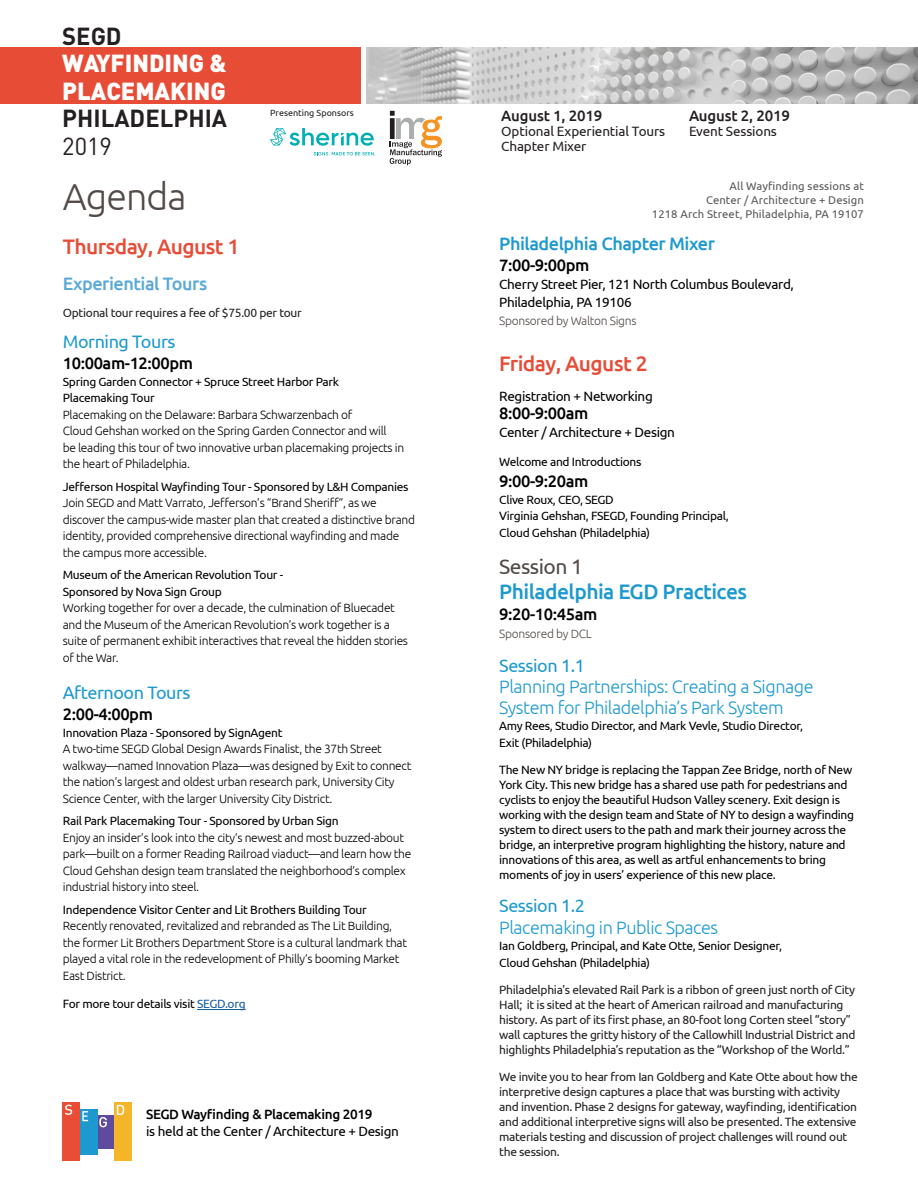
<style>
.page{position:relative;width:918px;height:1188px;background:#fff}
.page>*{position:absolute;margin:0;border:0;box-sizing:border-box;transform-origin:0 0}
.t1{font:300 37.5px "Ubuntu";letter-spacing:-.025em;color:#524a47}
.t2{font:900 24.3px/27.5px "DIN";color:#fff}
.t3{font:700 24.3px "DIN";color:#241f21}
.t4{font:24.3px "DIN";color:#241f21}
.t5{font:500 21px "Ubuntu";letter-spacing:-.025em;color:#e64d38}
.t6{font:500 21px "Ubuntu";letter-spacing:-.025em;color:#1e99cf}
.t7{font:21px "Ubuntu";letter-spacing:-.025em;color:#524a47}
.t8{font:300 18px/21px "Ubuntu";letter-spacing:-.025em;color:#1e99cf}
.t9{font:18px "Ubuntu";letter-spacing:-.025em;color:#1e99cf}
.t10{font:500 18px "Ubuntu";letter-spacing:-.025em;color:#1e99cf}
.t11{font:500 18px "Ubuntu";letter-spacing:-.025em;color:#58a9d7}
.t12{font:500 16.5px "Ubuntu";letter-spacing:-.025em;color:#000}
.t13{font:500 15px "Ubuntu";letter-spacing:-.01em;color:#231f20}
.t14{font:13.5px/18px "Ubuntu";letter-spacing:-.025em;color:#000}
.t15{font:13.5px "Ubuntu";letter-spacing:-.01em;color:#231f20}
.t16{font:500 13.5px "Ubuntu";letter-spacing:-.025em;color:#000}
.t17{font:300 12px/16.5px "Ubuntu";letter-spacing:-.025em;color:#000}
.t18{font:12px/15px "Ubuntu";letter-spacing:-.025em;color:#000}
.t19{font:12px/15px "Ubuntu";letter-spacing:-.025em;color:#231f20}
.t20{font:300 12px "Ubuntu";letter-spacing:-.025em;color:#524a47}
.t21{font:11.25px/14.2px "Ubuntu";letter-spacing:.01em;color:#57585a;text-align:right}
.t22{font:9px "Ubuntu";color:#231f20}
.s1{color:#175d9e}
</style>
<div class="page">
<img style="left:366px;top:48px;width:552px;height:56px">
<div style="left:0;top:48px;width:360px;height:56px;background:#e64c36"></div>
<hr style="left:197px;top:1009px;width:49px;height:1px;background:#175d9e">
<div style="left:63px;top:1103px;width:17px;height:58px;background:#e94d35"></div>
<div style="left:97px;top:1115px;width:18px;height:34px;background:#5f4a9d"></div>
<div style="left:115px;top:1103px;width:17px;height:58px;background:#f4b528"></div>
<svg style="left:65px;top:1105px;width:7px;height:10px"></svg>
<div style="left:80px;top:1109px;width:17px;height:46px;background:#1e99cf"></div>
<svg style="left:82px;top:1111px;width:6px;height:10px"></svg>
<svg style="left:99px;top:1117px;width:8px;height:10px"></svg>
<svg style="left:117px;top:1105px;width:7px;height:10px"></svg>
<svg style="left:270px;top:128px;width:104px;height:18px"></svg>
<svg style="left:314px;top:152px;width:62px;height:4px"></svg>
<svg style="left:390px;top:111px;width:52px;height:54px"></svg>
<h2 class="t3" style="left:62px;top:20px;width:61px">SEGD</h2>
<h2 class="t2" style="left:62px;top:49px;width:166px">WAYFINDING &amp;<br>PLACEMAKING</h2>
<h2 class="t3" style="left:62px;top:102px;width:166px">PHILADELPHIA</h2>
<h2 class="t4" style="left:62px;top:132px;width:51px">2019</h2>
<p class="t22" style="left:270px;top:108px;width:85px">Presenting Sponsors</p>
<p class="t1" style="left:63px;top:174px;width:125px">Agenda</p>
<p class="t5" style="left:63px;top:233px;width:178px">Thursday, August 1</p>
<p class="t11" style="left:63px;top:272px;width:146px">Experiential Tours</p>
<p class="t19" style="left:63px;top:305px;width:240px">Optional tour requires a fee of $75.00 per tour</p>
<p class="t9" style="left:63px;top:331px;width:114px">Morning Tours</p>
<p class="t12" style="left:63px;top:353px;width:132px">10:00am-12:00pm</p>
<p class="t18" style="left:63px;top:373px;width:278px;line-height:16.5px">Spring Garden Connector + Spruce Street Harbor Park<br>Placemaking Tour</p>
<p class="t17" style="left:63px;top:406px;width:343px">Placemaking on the Delaware: Barbara Schwarzenbach of<br>Cloud Gehshan worked on the Spring Garden Connector and will<br>be leading this tour of two innovative urban placemaking projects in the heart of Philadelphia.</p>
<p class="t18" style="left:63px;top:479px;width:347px">Jefferson Hospital Wayfinding Tour - Sponsored by L&amp;H Companies</p>
<p class="t17" style="left:63px;top:495px;width:354px">Join SEGD and Matt Varrato, Jefferson’s “Brand Sheriff”, as we discover the campus-wide master plan that created a distinctive brand identity, provided comprehensive directional wayfinding and made the campus more accessible.</p>
<p class="t18" style="left:63px;top:566px;width:222px;line-height:16.5px">Museum of the American Revolution Tour -<br>Sponsored by Nova Sign Group</p>
<p class="t17" style="left:63px;top:600px;width:347px">Working together for over a decade, the culmination of Bluecadet and the Museum of the American Revolution’s work together is a suite of permanent exhibit interactives that reveal the hidden stories of the War.</p>
<p class="t9" style="left:63px;top:682px;width:129px">Afternoon Tours</p>
<p class="t12" style="left:63px;top:704px;width:92px">2:00-4:00pm</p>
<p class="t18" style="left:63px;top:724px;width:221px">Innovation Plaza - Sponsored by SignAgent</p>
<p class="t17" style="left:63px;top:740px;width:350px">A two-time SEGD Global Design Awards Finalist, the 37th Street walkway—named Innovation Plaza—was designed by Exit to connect the nation’s largest and oldest urban research park, University City Science Center, with the larger University City District.</p>
<p class="t18" style="left:63px;top:813px;width:277px">Rail Park Placemaking Tour - Sponsored by Urban Sign</p>
<p class="t17" style="left:63px;top:829px;width:350px">Enjoy an insider’s look into the city’s newest and most buzzed-about park—built on a former Reading Railroad viaduct—and learn how the Cloud Gehshan design team translated the neighborhood’s complex industrial history into steel.</p>
<p class="t18" style="left:63px;top:901px;width:306px">Independence Visitor Center and Lit Brothers Building Tour</p>
<p class="t17" style="left:63px;top:917px;width:346px">Recently renovated, revitalized and rebranded as The Lit Building, the former Lit Brothers Department Store is a cultural landmark that played a vital role in the redevelopment of Philly’s booming Market East District.</p>
<p class="t18" style="left:63px;top:996px;width:184px">For more tour details visit <span class="s1">SEGD.org</span></p>
<p class="t16" style="left:146px;top:1106px;width:228px">SEGD Wayfinding &amp; Placemaking 2019</p>
<p class="t14" style="left:146px;top:1122px;width:254px">is held at the Center / Architecture + Design</p>
<p class="t13" style="left:501px;top:106px;width:103px">August 1, 2019</p>
<p class="t15" style="left:501px;top:123px;width:166px">Optional Experiential Tours</p>
<p class="t15" style="left:501px;top:138px;width:87px">Chapter Mixer</p>
<p class="t13" style="left:689px;top:106px;width:103px">August 2, 2019</p>
<p class="t15" style="left:689px;top:123px;width:89px">Event Sessions</p>
<p class="t21" style="left:706px;top:179px;width:159px">All Wayfinding sessions at<br>Center / Architecture + Design</p>
<p class="t21" style="left:652px;top:207px;width:214px">1218 Arch Street, Philadelphia, PA 19107</p>
<p class="t10" style="left:499px;top:232px;width:217px">Philadelphia Chapter Mixer</p>
<p class="t12" style="left:499px;top:254px;width:92px">7:00-9:00pm</p>
<p class="t14" style="left:499px;top:274px;width:296px">Cherry Street Pier, 121 North Columbus Boulevard,<br>Philadelphia, PA 19106</p>
<p class="t20" style="left:499px;top:313px;width:139px">Sponsored by Walton Signs</p>
<p class="t5" style="left:499px;top:350px;width:150px">Friday, August 2</p>
<p class="t14" style="left:499px;top:387px;width:155px">Registration + Networking</p>
<p class="t12" style="left:499px;top:403px;width:91px">8:00-9:00am</p>
<p class="t14" style="left:499px;top:423px;width:177px">Center / Architecture + Design</p>
<p class="t18" style="left:499px;top:454px;width:144px">Welcome and Introductions</p>
<p class="t12" style="left:499px;top:471px;width:91px">9:00-9:20am</p>
<p class="t18" style="left:499px;top:492px;width:116px">Clive Roux, CEO, SEGD</p>
<p class="t18" style="left:499px;top:507px;width:231px;line-height:16.5px">Virginia Gehshan, FSEGD, Founding Principal,<br>Cloud Gehshan (Philadelphia)</p>
<p class="t7" style="left:499px;top:554px;width:85px">Session 1</p>
<p class="t6" style="left:499px;top:578px;width:249px">Philadelphia EGD Practices</p>
<p class="t12" style="left:499px;top:604px;width:100px">9:20-10:45am</p>
<p class="t20" style="left:499px;top:627px;width:94px">Sponsored by DCL</p>
<p class="t9" style="left:499px;top:654px;width:87px">Session 1.1</p>
<p class="t8" style="left:499px;top:675px;width:316px">Planning Partnerships: Creating a Signage<br>System for Philadelphia’s Park System</p>
<p class="t18" style="left:499px;top:718px;width:305px">Amy Rees, Studio Director, and Mark Vevle, Studio Director,</p>
<p class="t18" style="left:499px;top:735px;width:94px">Exit (Philadelphia)</p>
<p class="t18" style="left:499px;top:762px;width:356px">The New NY bridge is replacing the Tappan Zee Bridge, north of New York City. This new bridge has a shared use path for pedestrians and cyclists to enjoy the beautiful Hudson Valley scenery. Exit design is working with the design team and State of NY to design a wayfinding system to direct users to the path and mark their journey across the bridge, an interpretive program highlighting the history, nature and innovations of this area, as well as artful enhancements to bring moments of joy in users’ experience of this new place.</p>
<p class="t9" style="left:499px;top:895px;width:87px">Session 1.2</p>
<p class="t8" style="left:499px;top:917px;width:220px">Placemaking in Public Spaces</p>
<p class="t18" style="left:499px;top:938px;width:284px;line-height:16.5px">Ian Goldberg, Principal, and Kate Otte, Senior Designer,<br>Cloud Gehshan (Philadelphia)</p>
<p class="t19" style="left:499px;top:982px;width:358px">Philadelphia’s elevated Rail Park is a ribbon of green just north of City Hall; it is sited at the heart of American railroad and manufacturing history. As part of its first phase, an 80-foot long Corten steel “story” wall captures the gritty history of the Callowhill Industrial District and highlights Philadelphia’s reputation as the “Workshop of the World.”</p>
<p class="t19" style="left:499px;top:1069px;width:360px">We invite you to hear from Ian Goldberg and Kate Otte about how the interpretive design captures a place that was bursting with activity and invention. Phase 2 designs for gateway, wayfinding, identification and additional interpretive signs will also be presented. The extensive materials testing and discussion of project challenges will round out the session.</p>
</div>
